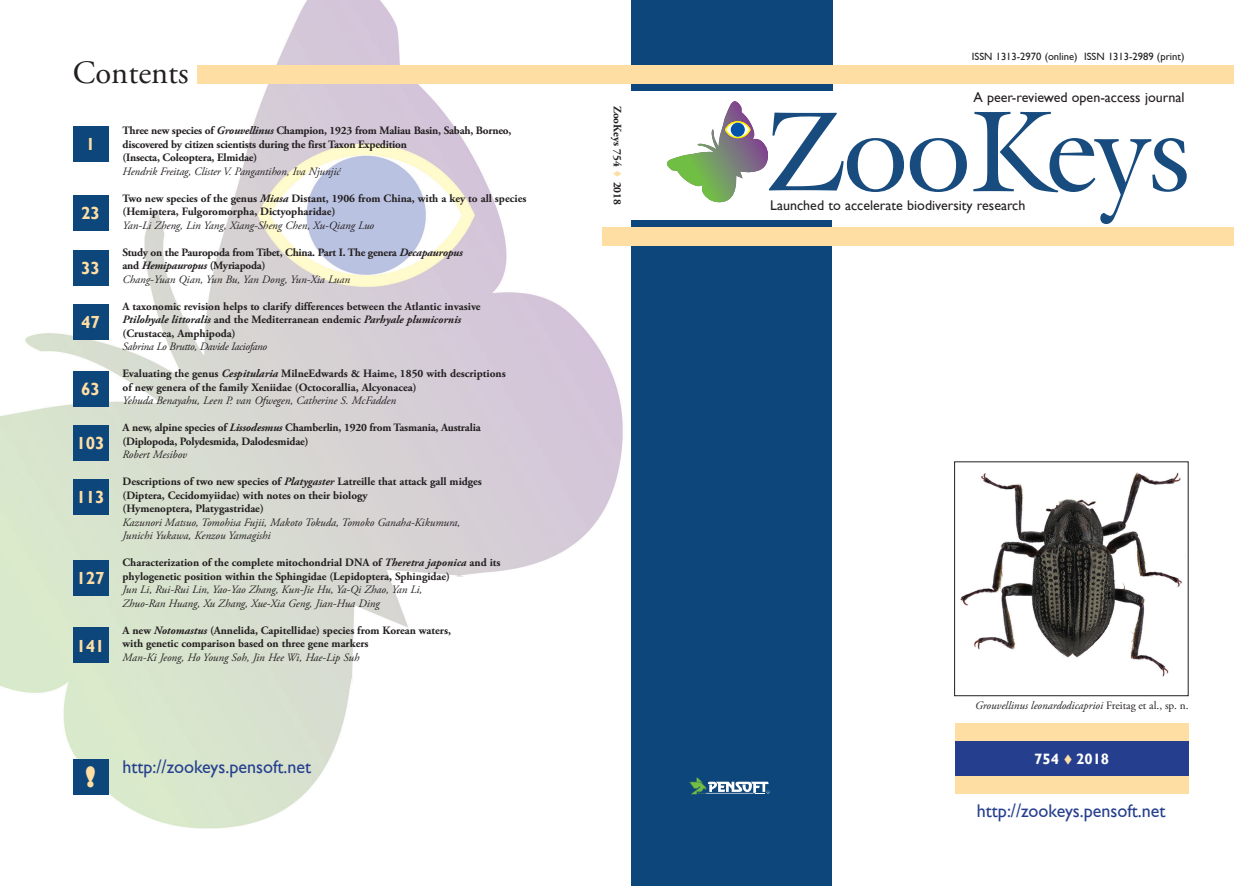
<style>
.page{position:relative;width:1234px;height:886px;background:#fff}
.page>*{position:absolute;margin:0;border:0;box-sizing:border-box;transform-origin:0 0}
.t1{font:32.5px "Adobe Garamond Pro";color:#231f20}
.t2{font:800 27.12px "Gill Sans";color:#ffdea4}
.t3{font:18.38px "Gill Sans";color:#253f8e}
.t4{font:700 17.5px "Gill Sans";color:#ffdea4}
.t5{font:700 15px "Gill Sans";color:#fff}
.t6{font:14px "Gill Sans";color:#231f20}
.t7{font:700 11.25px/13.5px "Adobe Garamond Pro";color:#231f20}
.t8{font:italic 11.25px/13.5px "Adobe Garamond Pro";color:#231f20}
.t9{font:700 11.25px/13.5px "Adobe Garamond Pro";letter-spacing:-.02em;color:#231f20}
.t10{font:italic 11.25px "Adobe Garamond Pro";letter-spacing:-.025em;color:#231f20}
.t11{font:10.62px "Gill Sans";color:#231f20}
.s1{font-style:italic}
.s2{font-weight:400;font-style:italic}
.s3{color:#ffdea4}
.s4{font-style:normal}
</style>
<div class="page">
<img style="left:0;top:0;width:645px;height:829px">
<div style="left:631px;top:221px;width:201px;height:665px;background:#0d467b"></div>
<div style="left:631px;top:0;width:202px;height:91px;background:#0d467b"></div>
<svg style="left:689px;top:777px;width:80px;height:17px"></svg>
<div style="left:602px;top:228px;width:632px;height:18px;background:#ffdea4"></div>
<svg style="left:667px;top:101px;width:237px;height:102px"></svg>
<svg style="left:910px;top:138px;width:57px;height:54px"></svg>
<svg style="left:973px;top:112px;width:213px;height:112px"></svg>
<img style="left:960px;top:472px;width:226px;height:205px">
<div style="left:954px;top:461px;width:234px;height:235px;border:1px solid #231f20"></div>
<div style="left:73px;top:759px;width:35px;height:35px;background:#0d467b"></div>
<div style="left:73px;top:126px;width:35px;height:36px;background:#0d467b"></div>
<div style="left:73px;top:195px;width:35px;height:36px;background:#0d467b"></div>
<div style="left:73px;top:371px;width:35px;height:36px;background:#0d467b"></div>
<div style="left:73px;top:480px;width:35px;height:35px;background:#0d467b"></div>
<div style="left:73px;top:628px;width:35px;height:35px;background:#0d467b"></div>
<div style="left:73px;top:250px;width:35px;height:35px;background:#0d467b"></div>
<div style="left:73px;top:425px;width:35px;height:36px;background:#0d467b"></div>
<div style="left:73px;top:560px;width:35px;height:36px;background:#0d467b"></div>
<div style="left:73px;top:304px;width:35px;height:35px;background:#0d467b"></div>
<div style="left:955px;top:740px;width:233px;height:36px;background:#253f8e"></div>
<div style="left:955px;top:723px;width:233px;height:17px;background:#ffdea4"></div>
<div style="left:955px;top:776px;width:233px;height:18px;background:#ffdea4"></div>
<div style="left:197px;top:65px;width:1037px;height:19px;background:#ffdea4"></div>
<h1 class="t1" style="left:73px;top:53px;width:117px">Contents</h1>
<h3 class="t4" style="left:86px;top:134px;width:11px">1</h3>
<h3 class="t4" style="left:81px;top:203px;width:20px">23</h3>
<h3 class="t4" style="left:81px;top:257px;width:20px">33</h3>
<h3 class="t4" style="left:81px;top:312px;width:20px">47</h3>
<h3 class="t4" style="left:81px;top:379px;width:20px">63</h3>
<h3 class="t4" style="left:76px;top:433px;width:30px">103</h3>
<h3 class="t4" style="left:76px;top:487px;width:30px">113</h3>
<h3 class="t4" style="left:76px;top:568px;width:30px">127</h3>
<h3 class="t4" style="left:76px;top:635px;width:30px">141</h3>
<p class="t7" style="left:123px;top:124px;width:390px">Three new species of <span class="s1">Grouvellinus</span> Champion, 1923 from Maliau Basin, Sabah, Borneo, discovered by citizen scientists during the first Taxon Expedition<br>(Insecta, Coleoptera, Elmidae)</p>
<p class="t8" style="left:123px;top:165px;width:219px">Hendrik Freitag, Clister V. Pangantihon, Iva Njunjić</p>
<p class="t7" style="left:123px;top:191px;width:405px">Two new species of the genus <span class="s1">Miasa</span> Distant, 1906 from China, with a key to all species (Hemiptera, Fulgoromorpha, Dictyopharidae)</p>
<p class="t8" style="left:123px;top:219px;width:253px">Yan-Li Zheng, Lin Yang, Xiang-Sheng Chen, Xu-Qiang Luo</p>
<p class="t9" style="left:123px;top:245px;width:342px">Study on the Pauropoda from Tibet, China. Part I. The genera <span class="s1">Decapauropus </span>and <span class="s1">Hemipauropus</span> (Myriapoda)<br><span class="s2">Chang-Yuan Qian, Yun Bu, Yan Dong, Yun-Xia Luan</span></p>
<p class="t7" style="left:123px;top:299px;width:360px">A taxonomic revision helps to clarify differences between the Atlantic invasive<br><span class="s1">Ptilohyale littoralis</span> and the Mediterranean endemic <span class="s1">Parhyale plumicornis </span>(Crustacea, Amphipoda)</p>
<p class="t10" style="left:123px;top:340px;width:146px">Sabrina Lo Brutto, Davide Iaciofano</p>
<p class="t7" style="left:123px;top:367px;width:385px">Evaluating the genus <span class="s1">Cespitularia</span> MilneEdwards &amp; Haime, 1850 with descriptions of new genera of the family Xeniidae (Octocorallia, Alcyonacea)</p>
<p class="t8" style="left:123px;top:394px;width:275px">Yehuda Benayahu, Leen P. van Ofwegen, Catherine S. McFadden</p>
<p class="t7" style="left:123px;top:421px;width:360px">A new, alpine species of <span class="s1">Lissodesmus</span> Chamberlin, 1920 from Tasmania, Australia (Diplopoda, Polydesmida, Dalodesmidae)</p>
<p class="t8" style="left:123px;top:448px;width:66px">Robert Mesibov</p>
<p class="t7" style="left:123px;top:475px;width:361px">Descriptions of two new species of <span class="s1">Platygaster</span> Latreille that attack gall midges (Diptera, Cecidomyiidae) with notes on their biology<br>(Hymenoptera, Platygastridae)</p>
<p class="t8" style="left:123px;top:516px;width:339px">Kazunori Matsuo, Tomohisa Fujii, Makoto Tokuda, Tomoko Ganaha-Kikumura,<br>Junichi Yukawa, Kenzou Yamagishi</p>
<p class="t7" style="left:123px;top:556px;width:379px">Characterization of the complete mitochondrial DNA of <span class="s1">Theretra japonica</span> and its phylogenetic position within the Sphingidae (Lepidoptera, Sphingidae)</p>
<p class="t8" style="left:123px;top:583px;width:301px">Jun Li, Rui-Rui Lin, Yao-Yao Zhang, Kun-Jie Hu, Ya-Qi Zhao, Yan Li,<br>Zhuo-Ran Huang, Xu Zhang, Xue-Xia Geng, Jian-Hua Ding</p>
<p class="t7" style="left:123px;top:623px;width:330px">A new <span class="s1">Notomastus</span> (Annelida, Capitellidae) species from Korean waters, with genetic comparison based on three gene markers</p>
<p class="t8" style="left:123px;top:651px;width:238px">Man-Ki Jeong, Ho Young Soh, Jin Hee Wi, Hae-Lip Suh</p>
<h2 class="t2" style="left:85px;top:760px;width:12px">!</h2>
<h3 class="t3" style="left:123px;top:756px;width:190px">http://zookeys.pensoft.net</h3>
<p class="t7" style="left:624px;top:106px;width:101px;rotate:90deg">ZooKeys 754 <span class="s3">▼</span> 2018</p>
<p class="t11" style="left:972px;top:50px;width:214px">ISSN 1313-2970 (online) ISSN 1313-2989 (print)</p>
<p class="t6" style="left:973px;top:89px;width:213px">A peer-reviewed open-access journal</p>
<p class="t6" style="left:770px;top:197px;width:257px">Launched to accelerate biodiversity research</p>
<p class="t8" style="left:975px;top:699px;width:215px">Grouvellinus leonardodicaprioi <span class="s4">Freitag et al., sp. n.</span></p>
<h3 class="t5" style="left:1034px;top:749px;width:77px">754 <span class="s3">▼</span> 2018</h3>
<h3 class="t3" style="left:977px;top:799px;width:190px">http://zookeys.pensoft.net</h3>
</div>
